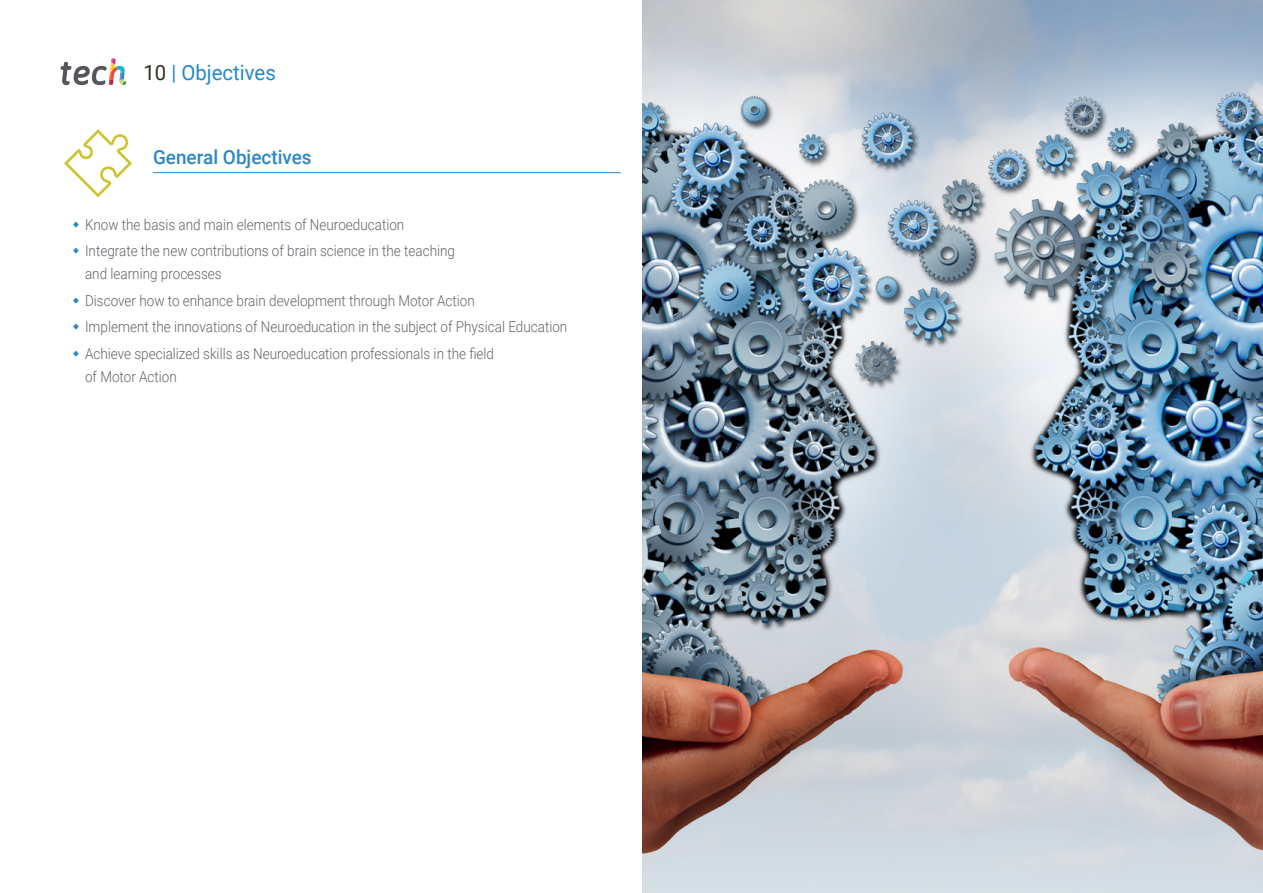
<style>
.page{position:relative;width:1263px;height:893px;background:#fff}
.page>*{position:absolute;margin:0;border:0;box-sizing:border-box;transform-origin:0 0}
.t1{font:21px "Roboto";color:#2488c9}
.t2{font:500 19.5px "Roboto";color:#2988c9}
.t3{font:300 15px/26.7px "Roboto";color:#61646a;scale:.9 1}
.s1{color:#312e20}
</style>
<div class="page">
<img style="left:642px;top:0;width:621px;height:893px">
<svg style="left:61px;top:58px;width:65px;height:28px"></svg>
<hr style="left:153px;top:172px;width:468px;height:1px;background:#2488c9">
<svg style="left:64px;top:129px;width:68px;height:68px"></svg>
<h1 class="t1" style="left:144px;top:57px;width:134px"><span class="s1">10</span> | Objectives</h1>
<h2 class="t2" style="left:153px;top:144px;width:160px">General Objectives</h2>
<p class="t3" style="left:85px;top:210px;width:413px">Know the basis and main elements of Neuroeducation<br>Integrate the new contributions of brain science in the teaching</p>
<p class="t3" style="left:85px;top:260px;width:537px">and learning processes<br>Discover how to enhance brain development through Motor Action<br>Implement the innovations of Neuroeducation in the subject of Physical Education Achieve specialized skills as Neuroeducation professionals in the field</p>
<p class="t3" style="left:85px;top:362px;width:104px">of Motor Action</p>
</div>
